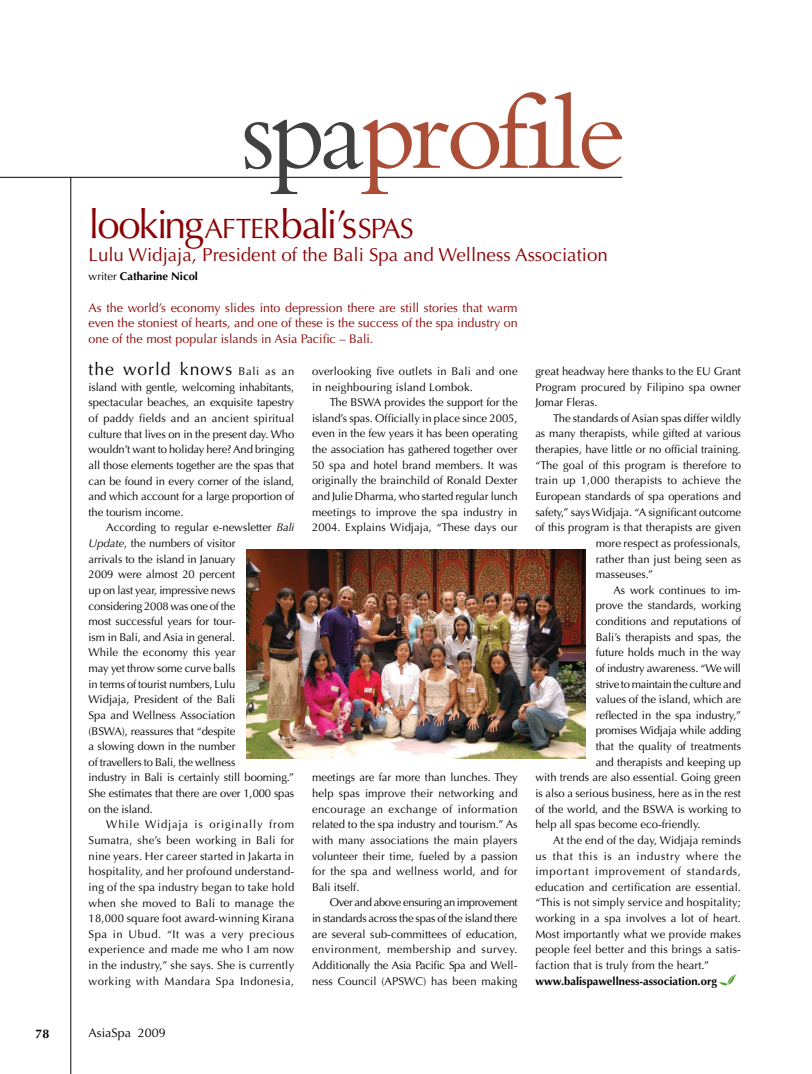
<style>
.page{position:relative;width:812px;height:1074px;background:#fff}
.page>*{position:absolute;margin:0;border:0;box-sizing:border-box;transform-origin:0 0}
.t1{font:112.5px "Bembo";letter-spacing:-.035em;color:#ab4e38}
.t2{font:40px "Optima";letter-spacing:-.06em;color:#8b0304}
.t3{font:18.75px "Optima";color:#8b0304}
.t4{font:17.5px "Optima";letter-spacing:.055em;color:#000}
.t5{font:12.5px/15.6px "Optima";color:#8b0304;text-align:justify}
.t6{font:12.5px "Optima";color:#000}
.t7{font:700 12.5px "Optima";color:#000}
.t8{font:11.25px/15.6px "Optima";color:#000;text-align:justify}
.t9{font:11.25px/15.6px "Optima";letter-spacing:.02em;color:#000}
.t10{font:700 11.25px "Optima";color:#000}
.t11{font:11.25px "Optima";letter-spacing:.055em;color:#000}
.t12{font:11.25px "Optima";letter-spacing:.06em;color:#000}
.t13{font:11.25px "Optima";letter-spacing:-.03em;color:#000}
.t14{font:11.25px "Optima";letter-spacing:-.02em;color:#000}
.s1{color:#414142}
.s2{font-size:28px}
.s3{font-weight:400}
.s4{font-size:11.25px}
.s5{font-style:italic}
</style>
<div class="page">
<hr style="left:71px;top:177px;width:1px;height:897px;background:#000">
<hr style="left:0;top:177px;width:622px;height:1px;background:#000">
<svg style="left:719px;top:974px;width:17px;height:12px"></svg>
<img style="left:246px;top:550px;width:339px;height:208px">
<h1 class="t1" style="left:241px;top:67px;width:386px"><span class="s1">spa</span>profile</h1>
<h2 class="t2" style="left:89px;top:201px;width:326px">looking<span class="s2">after</span>bali’s<span class="s2">spas</span></h2>
<h3 class="t3" style="left:89px;top:244px;width:520px">Lulu Widjaja, President of the Bali Spa and Wellness Association</h3>
<p class="t5" style="left:89px;top:300px;width:430px">As the world’s economy slides into depression there are still stories that warm even the stoniest of hearts, and one of these is the success of the spa industry on one of the most popular islands in Asia Pacific – Bali.</p>
<p class="t10" style="left:89px;top:269px;width:111px"><span class="s3">writer</span> Catharine Nicol</p>
<h3 class="t4" style="left:89px;top:359px;width:207px">the world knows <span class="s4">Bali as an</span></h3>
<p class="t8" style="left:89px;top:379px;width:207px">island with gentle, welcoming inhabitants, spectacular beaches, an exquisite tapestry of paddy fields and an ancient spiritual culture that lives on in the present day. Who wouldn’t want to holiday here? And bringing all those elements together are the spas that can be found in every corner of the island, and which account for a large proportion of the tourism income.</p>
<p class="t8" style="left:89px;top:520px;width:207px;text-align:left;text-indent:18px">According to regular e-newsletter <span class="s5">Bali<br>Update</span>, the numbers of visitor<br>arrivals to the island in January<br>2009 were almost 20 percent<br>up on last year, impressive news<br>considering 2008 was one of the<br>most successful years for tour-<br>ism in Bali, and Asia in general.<br>While the economy this year<br>may yet throw some curve balls<br>in terms of tourist numbers, Lulu<br>Widjaja, President of the Bali<br>Spa and Wellness Association<br>(BSWA), reassures that “despite<br>a slowing down in the number<br>of travellers to Bali, the wellness<br>industry in Bali is certainly still booming.”<br>She estimates that there are over 1,000 spas on the island.</p>
<p class="t8" style="left:89px;top:817px;width:207px;text-indent:18px">While Widjaja is originally from Sumatra, she’s been working in Bali for nine years. Her career started in Jakarta in hospitality, and her profound understand&shy;ing of the spa industry began to take hold when she moved to Bali to manage the 18,000 square foot award-winning Kirana Spa in Ubud. “It was a very precious experience and made me who I am now in the industry,” she says. She is currently working with Mandara Spa Indonesia,</p>
<p class="t7" style="left:35px;top:1026px;width:15px">78</p>
<p class="t6" style="left:89px;top:1025px;width:79px">AsiaSpa 2009</p>
<p class="t9" style="left:312px;top:363px;width:207px">overlooking five outlets in Bali and one in neighbouring island Lombok.</p>
<p class="t8" style="left:312px;top:395px;width:207px;text-indent:18px">The BSWA provides the support for the island’s spas. Officially in place since 2005, even in the few years it has been operating the association has gathered together over 50 spa and hotel brand members. It was originally the brainchild of Ronald Dexter and Julie Dharma, who started regular lunch meetings to improve the spa industry in 2004. Explains Widjaja, “These days our</p>
<p class="t8" style="left:312px;top:770px;width:207px">meetings are far more than lunches. They help spas improve their networking and encourage an exchange of information related to the spa industry and tourism.” As with many associations the main players volunteer their time, fueled by a passion for the spa and wellness world, and for Bali itself.</p>
<p class="t8" style="left:312px;top:895px;width:207px;text-indent:18px">Over and above ensuring an improvement in standards across the spas of the island there are several sub-committees of education, environment, membership and survey.<br>Additionally the Asia Pacific Spa and Well&shy;ness Council (APSWC) has been making</p>
<p class="t8" style="left:535px;top:363px;width:207px">great headway here thanks to the EU Grant Program procured by Filipino spa owner Jomar Fleras.</p>
<p class="t8" style="left:553px;top:410px;width:189px">The standards of Asian spas differ wildly</p>
<p class="t8" style="left:535px;top:426px;width:207px">as many therapists, while gifted at various</p>
<p class="t8" style="left:535px;top:442px;width:207px">therapies, have little or no official training.</p>
<p class="t8" style="left:535px;top:457px;width:207px">“The goal of this program is therefore to</p>
<p class="t9" style="left:535px;top:473px;width:207px">train up 1,000 therapists to achieve the</p>
<p class="t8" style="left:535px;top:488px;width:207px">European standards of spa operations and</p>
<p class="t8" style="left:535px;top:504px;width:207px">safety,” says Widjaja. “A significant outcome</p>
<p class="t8" style="left:535px;top:520px;width:207px">of this program is that therapists are given</p>
<p class="t8" style="left:595px;top:535px;width:147px">more respect as professionals,</p>
<p class="t8" style="left:595px;top:551px;width:147px">rather than just being seen as</p>
<p class="t8" style="left:595px;top:567px;width:59px">masseuses.”</p>
<p class="t8" style="left:613px;top:582px;width:129px">As work continues to im-</p>
<p class="t8" style="left:595px;top:598px;width:147px">prove the standards, working</p>
<p class="t8" style="left:595px;top:613px;width:147px">conditions and reputations of</p>
<p class="t8" style="left:595px;top:629px;width:147px">Bali’s therapists and spas, the</p>
<p class="t8" style="left:595px;top:645px;width:147px">future holds much in the way</p>
<p class="t8" style="left:595px;top:660px;width:147px">of industry awareness. “We will</p>
<p class="t13" style="left:595px;top:677px;width:147px">strive to maintain the culture and</p>
<p class="t8" style="left:595px;top:692px;width:147px">values of the island, which are</p>
<p class="t8" style="left:595px;top:707px;width:147px">reflected in the spa industry,”</p>
<p class="t14" style="left:595px;top:724px;width:147px">promises Widjaja while adding</p>
<p class="t8" style="left:595px;top:738px;width:147px">that the quality of treatments</p>
<p class="t8" style="left:595px;top:754px;width:147px">and therapists and keeping up</p>
<p class="t8" style="left:535px;top:770px;width:207px">with trends are also essential. Going green</p>
<p class="t8" style="left:535px;top:785px;width:207px">is also a serious business, here as in the rest</p>
<p class="t8" style="left:535px;top:801px;width:207px">of the world, and the BSWA is working to</p>
<p class="t8" style="left:535px;top:817px;width:167px">help all spas become eco-friendly.</p>
<p class="t8" style="left:553px;top:832px;width:189px">At the end of the day, Widjaja reminds</p>
<p class="t12" style="left:535px;top:849px;width:207px">us that this is an industry where the</p>
<p class="t11" style="left:535px;top:864px;width:207px">important improvement of standards,</p>
<p class="t8" style="left:535px;top:879px;width:207px">education and certification are essential.</p>
<p class="t8" style="left:535px;top:895px;width:207px">“This is not simply service and hospitality;</p>
<p class="t8" style="left:535px;top:910px;width:207px">working in a spa involves a lot of heart.</p>
<p class="t8" style="left:535px;top:926px;width:207px">Most importantly what we provide makes</p>
<p class="t9" style="left:535px;top:942px;width:207px">people feel better and this brings a satis-</p>
<p class="t8" style="left:535px;top:957px;width:175px">faction that is truly from the heart.”</p>
<p class="t10" style="left:535px;top:974px;width:183px">www.balispawellness-association.org</p>
</div>
